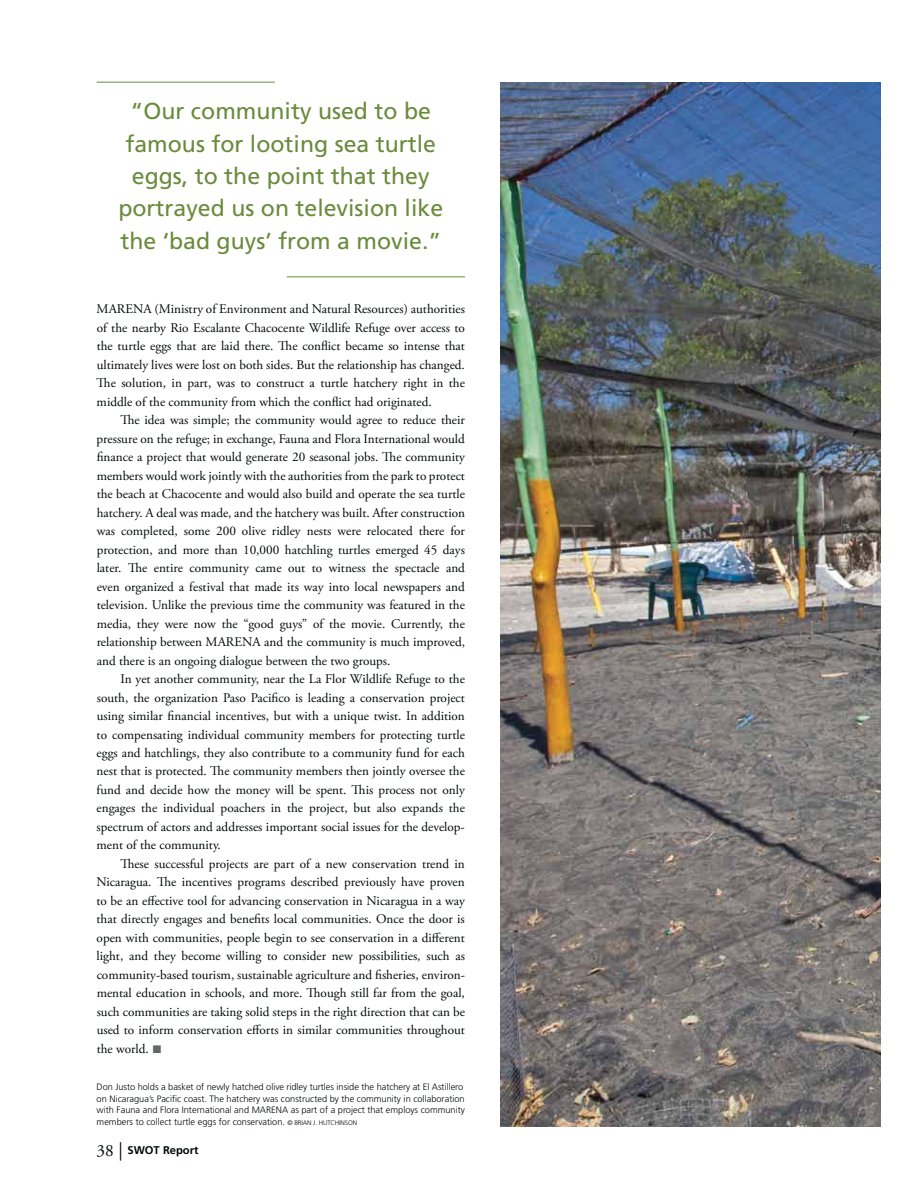
<style>
.page{position:relative;width:918px;height:1188px;background:#fff}
.page>*{position:absolute;margin:0;border:0;box-sizing:border-box;transform-origin:0 0}
.t1{font:23.1px/32.4px "Frutiger";color:#6a8b3b;text-align:center}
.t2{font:13.2px/18.5px "Adobe Garamond Pro";color:#040809;text-align:justify}
.t3{font:700 11.25px "Frutiger";color:#040809}
.t4{font:300 9.3px/11.9px "Frutiger";color:#040809}
.s1{font-size:6.6px}
.s2{font-family:"Adobe Garamond Pro";font-weight:400;font-size:17.1px}
.s3{font-family:"Adobe Garamond Pro";font-weight:400;font-size:18.45px}
</style>
<div class="page">
<img style="left:501px;top:82px;width:380px;height:1045px">
<hr style="left:97px;top:82px;width:178px;height:1px;background:#6a8b3b">
<hr style="left:287px;top:277px;width:178px;height:1px;background:#6a8b3b">
<h1 class="t1" style="left:118px;top:97px;width:326px">“Our community used to be famous for looting sea turtle eggs, to the point that they portrayed us on television like the ‘bad guys’ from a movie.”</h1>
<p class="t2" style="left:97px;top:301px;width:370px">MARENA (Ministry of Environment and Natural Resources) authorities of the nearby Rio Escalante Chacocente Wildlife Refuge over access to the turtle eggs that are laid there. The conflict became so intense that ultimately lives were lost on both sides. But the relationship has changed.<br>The solution, in part, was to construct a turtle hatchery right in the middle of the community from which the conflict had originated.</p>
<p class="t2" style="left:97px;top:412px;width:370px;text-indent:24px">The idea was simple; the community would agree to reduce their pressure on the refuge; in exchange, Fauna and Flora International would finance a project that would generate 20 seasonal jobs. The community members would work jointly with the authorities from the park to protect the beach at Chacocente and would also build and operate the sea turtle hatchery. A deal was made, and the hatchery was built. After construction was completed, some 200 olive ridley nests were relocated there for protection, and more than 10,000 hatchling turtles emerged 45 days later. The entire community came out to witness the spectacle and even organized a festival that made its way into local newspapers and television. Unlike the previous time the community was featured in the media, they were now the “good guys” of the movie. Currently, the relationship between MARENA and the community is much improved, and there is an ongoing dialogue between the two groups.</p>
<p class="t2" style="left:97px;top:671px;width:370px;text-indent:24px">In yet another community, near the La Flor Wildlife Refuge to the south, the organization Paso Pacifico is leading a conservation project using similar financial incentives, but with a unique twist. In addition to compensating individual community members for protecting turtle eggs and hatchlings, they also contribute to a community fund for each nest that is protected. The community members then jointly oversee the fund and decide how the money will be spent. This process not only engages the individual poachers in the project, but also expands the spectrum of actors and addresses important social issues for the develop&shy;ment of the community.</p>
<p class="t2" style="left:97px;top:856px;width:370px;text-indent:24px">These successful projects are part of a new conservation trend in Nicaragua. The incentives programs described previously have proven to be an effective tool for advancing conservation in Nicaragua in a way that directly engages and benefits local communities. Once the door is open with communities, people begin to see conservation in a different light, and they become willing to consider new possibilities, such as community-based tourism, sustainable agriculture and fisheries, environ&shy;mental education in schools, and more. Though still far from the goal, such communities are taking solid steps in the right direction that can be used to inform conservation efforts in similar communities throughout the world.</p>
<p class="t4" style="left:97px;top:1081px;width:370px">Don Justo holds a basket of newly hatched olive ridley turtles inside the hatchery at El Astillero on Nicaragua’s Pacific coast. The hatchery was constructed by the community in collaboration with Fauna and Flora International and MARENA as part of a project that employs community members to collect turtle eggs for conservation. <span class="s1">© BRIAN J. HUTCHINSON</span></p>
<p class="t3" style="left:97px;top:1146px;width:103px"><span class="s2">38</span> <span class="s3">|</span> SWOT Report</p>
</div>
